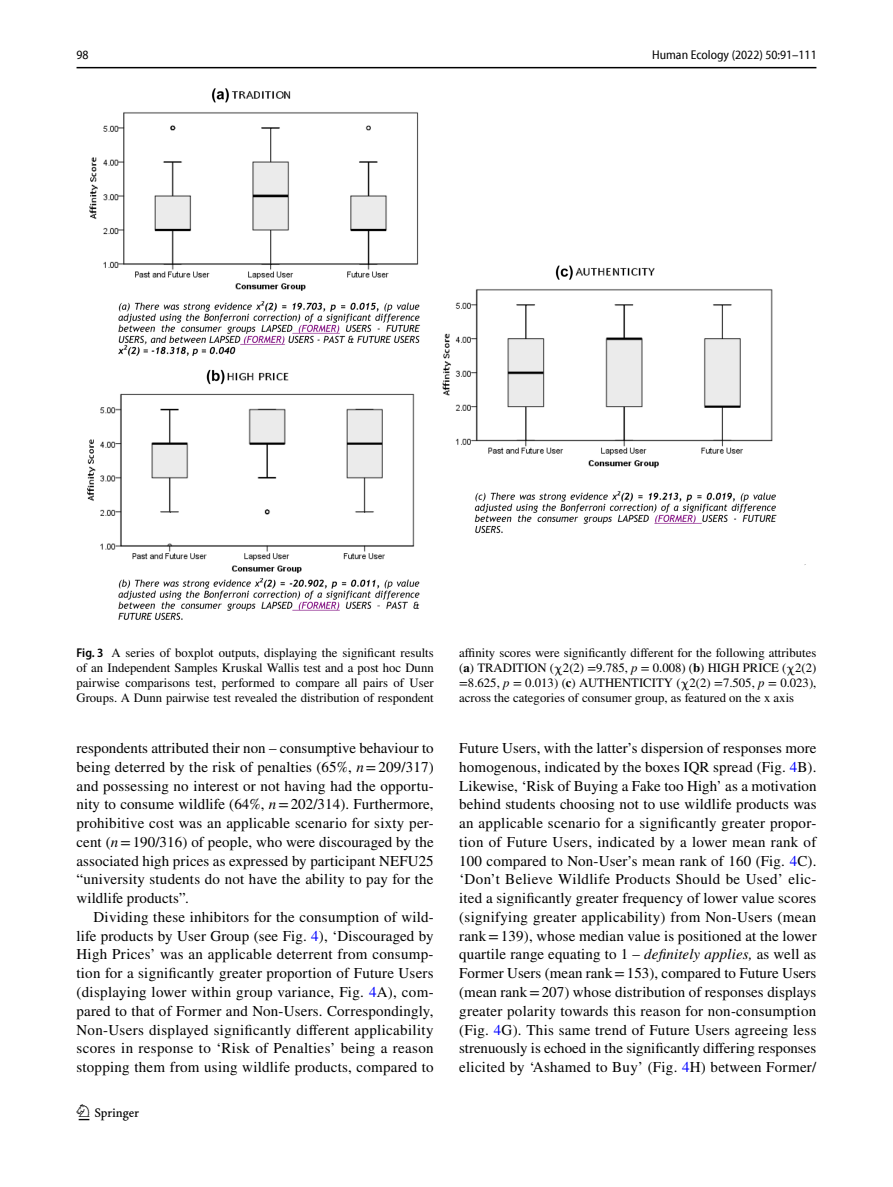
<style>
.page{position:relative;width:893px;height:1187px;background:#fff}
.page>*{position:absolute;margin:0;border:0;box-sizing:border-box;transform-origin:0 0}
.t1{font:22.5px "Springnew Regular 2";color:#000}
.t2{font:15px/18.8px "STIX";letter-spacing:.015em;color:#000;text-align:justify}
.t3{font:12.75px/15px "STIX";color:#000;text-align:justify}
.t4{font:semi-condensed 12.75px "Myriad Pro Unic";color:#000}
.s1{font-family:"Myriad Pro";font-weight:600;font-stretch:semi-condensed}
.s2{font-weight:700}
.s3{font-family:"Code 2000"}
.s4{font-style:italic}
.s5{color:#00f}
</style>
<div class="page">
<hr style="left:77px;top:67px;width:739px;height:1px;background:#000">
<img style="left:87px;top:88px;width:719px;height:532px">
<p class="t4" style="left:76px;top:50px;width:14px">98</p>
<p class="t4" style="left:652px;top:50px;width:166px">Human Ecology (2022) 50:91–111</p>
<p class="t3" style="left:77px;top:645px;width:359px"><span class="s1">Fig. 3</span> A series of boxplot outputs, displaying the significant results of an Independent Samples Kruskal Wallis test and a post hoc Dunn pairwise comparisons test, performed to compare all pairs of User Groups. A Dunn pairwise test revealed the distribution of respondent</p>
<p class="t3" style="left:459px;top:645px;width:359px">affinity scores were significantly different for the following attributes (<span class="s2">a</span>) TRADITION (<span class="s3">χ</span>2(2) =9.785, <span class="s4">p</span> = 0.008) (<span class="s2">b</span>) HIGH PRICE (<span class="s3">χ</span>2(2) =8.625, <span class="s4">p</span> = 0.013) (<span class="s2">c</span>) AUTHENTICITY (<span class="s3">χ</span>2(2) =7.505, <span class="s4">p</span> = 0.023), across the categories of consumer group, as featured on the x axis</p>
<p class="t2" style="left:77px;top:739px;width:359px">respondents attributed their non – consumptive behaviour to being deterred by the risk of penalties (65%, <span class="s4">n</span>=209/317) and possessing no interest or not having had the opportu&shy;nity to consume wildlife (64%, <span class="s4">n</span>=202/314). Furthermore, prohibitive cost was an applicable scenario for sixty per&shy;cent (<span class="s4">n</span>=190/316) of people, who were discouraged by the associated high prices as expressed by participant NEFU25 “university students do not have the ability to pay for the wildlife products”<span class="s4">.</span></p>
<p class="t2" style="left:77px;top:908px;width:359px;text-indent:17px">Dividing these inhibitors for the consumption of wild&shy;life products by User Group (see Fig. <span class="s5">4</span>), ‘Discouraged by High Prices’ was an applicable deterrent from consump&shy;tion for a significantly greater proportion of Future Users (displaying lower within group variance, Fig. <span class="s5">4</span>A), com&shy;pared to that of Former and Non-Users. Correspondingly, Non-Users displayed significantly different applicability scores in response to ‘Risk of Penalties’ being a reason stopping them from using wildlife products, compared to</p>
<h1 class="t1" style="left:79px;top:1104px;width:62px">1 3</h1>
<p class="t2" style="left:459px;top:739px;width:359px">Future Users, with the latter’s dispersion of responses more homogenous, indicated by the boxes IQR spread (Fig. <span class="s5">4</span>B).<br>Likewise, ‘Risk of Buying a Fake too High’ as a motivation behind students choosing not to use wildlife products was an applicable scenario for a significantly greater propor&shy;tion of Future Users, indicated by a lower mean rank of 100 compared to Non-User’s mean rank of 160 (Fig. <span class="s5">4</span>C). ‘Don’t Believe Wildlife Products Should be Used’ elic&shy;ited a significantly greater frequency of lower value scores (signifying greater applicability) from Non-Users (mean rank=139), whose median value is positioned at the lower quartile range equating to 1 – <span class="s4">definitely applies,</span> as well as Former Users (mean rank=153), compared to Future Users (mean rank=207) whose distribution of responses displays greater polarity towards this reason for non-consumption (Fig. <span class="s5">4</span>G). This same trend of Future Users agreeing less strenuously is echoed in the significantly differing responses elicited by ‘Ashamed to Buy’ (Fig. <span class="s5">4</span>H) between Former/</p>
</div>
